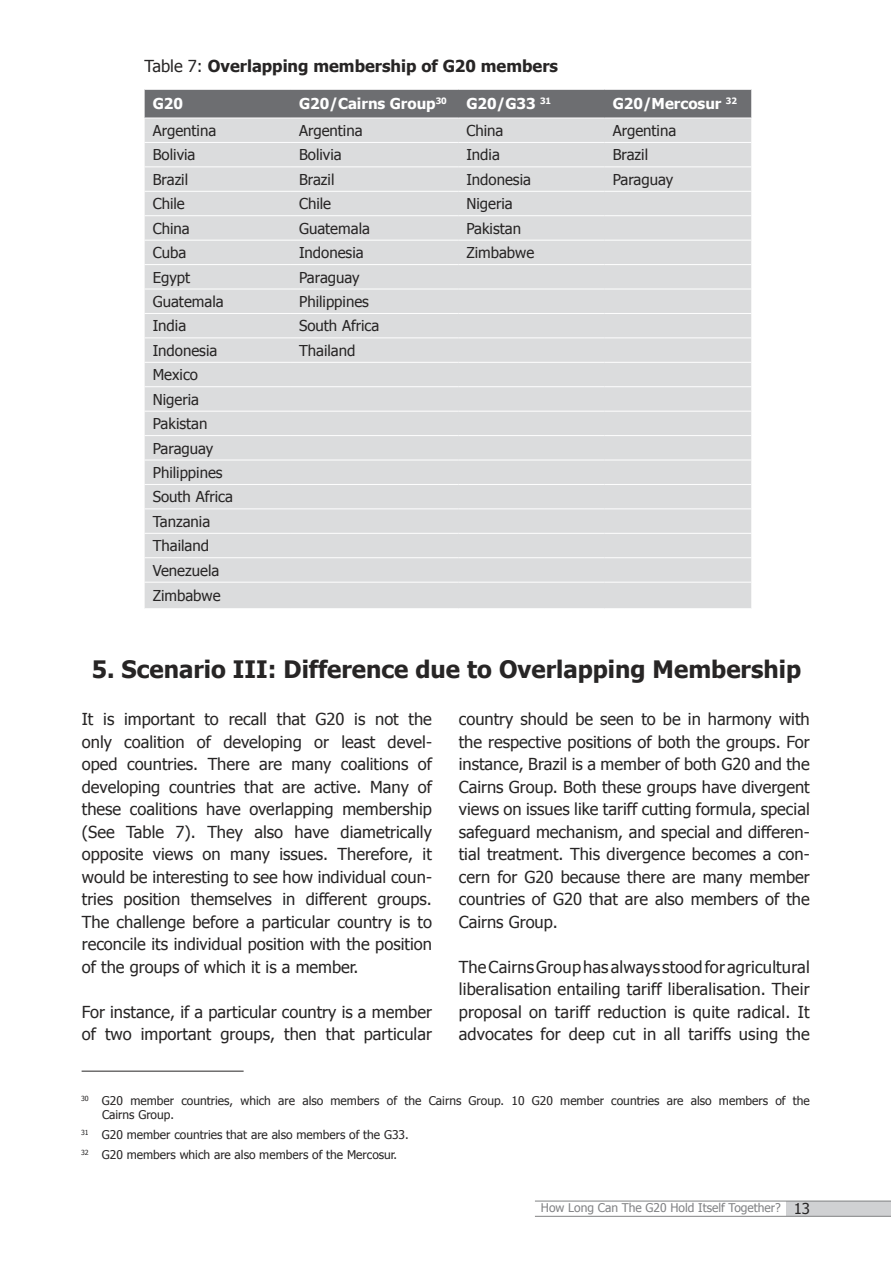
<style>
.page{position:relative;width:891px;height:1269px;background:#fff}
.page>*{position:absolute;margin:0;border:0;box-sizing:border-box;transform-origin:0 0}
.t1{font:700 24px "Tahoma";color:#272525}
.t2{font:16.5px/22.5px "Tahoma";color:#272525;text-align:justify}
.t3{font:700 16.5px "Tahoma";color:#272525}
.t4{font:15px/24.6px "Tahoma";color:#272525}
.t5{font:700 15px "Tahoma";color:#fff}
.t6{font:12px/14.4px "Tahoma";color:#272525}
.t7{font:12px "Tahoma";color:#808183}
.s1{font-weight:400}
.s2{font-size:15px;color:#272525}
</style>
<div class="page">
<div style="left:786px;top:1201px;width:105px;height:15px;background:#d0d1d3"></div>
<hr style="left:535px;top:1216px;width:356px;height:1px;background:#808183">
<hr style="left:535px;top:1201px;width:356px;height:1px;background:#808183">
<div style="left:145px;top:90px;width:606px;height:28px;background:#6d6e71"></div>
<div style="left:145px;top:119px;width:606px;height:489px;background:#dbdcdd"></div>
<hr style="left:145px;top:142px;width:146px;height:1px;background:#fff">
<hr style="left:291px;top:142px;width:167px;height:1px;background:#fff">
<hr style="left:458px;top:142px;width:147px;height:1px;background:#fff">
<hr style="left:605px;top:142px;width:146px;height:1px;background:#fff">
<hr style="left:145px;top:166px;width:146px;height:1px;background:#fff">
<hr style="left:291px;top:166px;width:167px;height:1px;background:#fff">
<hr style="left:458px;top:166px;width:147px;height:1px;background:#fff">
<hr style="left:605px;top:166px;width:146px;height:1px;background:#fff">
<hr style="left:145px;top:191px;width:146px;height:1px;background:#fff">
<hr style="left:291px;top:191px;width:167px;height:1px;background:#fff">
<hr style="left:458px;top:191px;width:147px;height:1px;background:#fff">
<hr style="left:605px;top:191px;width:146px;height:1px;background:#fff">
<hr style="left:145px;top:215px;width:146px;height:1px;background:#fff">
<hr style="left:291px;top:215px;width:167px;height:1px;background:#fff">
<hr style="left:458px;top:215px;width:147px;height:1px;background:#fff">
<hr style="left:605px;top:215px;width:146px;height:1px;background:#fff">
<hr style="left:145px;top:240px;width:146px;height:1px;background:#fff">
<hr style="left:291px;top:240px;width:167px;height:1px;background:#fff">
<hr style="left:458px;top:240px;width:147px;height:1px;background:#fff">
<hr style="left:605px;top:240px;width:146px;height:1px;background:#fff">
<hr style="left:145px;top:264px;width:146px;height:1px;background:#fff">
<hr style="left:291px;top:264px;width:167px;height:1px;background:#fff">
<hr style="left:458px;top:264px;width:147px;height:1px;background:#fff">
<hr style="left:605px;top:264px;width:146px;height:1px;background:#fff">
<hr style="left:145px;top:289px;width:146px;height:1px;background:#fff">
<hr style="left:291px;top:289px;width:167px;height:1px;background:#fff">
<hr style="left:458px;top:289px;width:147px;height:1px;background:#fff">
<hr style="left:605px;top:289px;width:146px;height:1px;background:#fff">
<hr style="left:145px;top:313px;width:146px;height:1px;background:#fff">
<hr style="left:291px;top:313px;width:167px;height:1px;background:#fff">
<hr style="left:458px;top:313px;width:147px;height:1px;background:#fff">
<hr style="left:605px;top:313px;width:146px;height:1px;background:#fff">
<hr style="left:145px;top:338px;width:146px;height:1px;background:#fff">
<hr style="left:291px;top:338px;width:167px;height:1px;background:#fff">
<hr style="left:458px;top:338px;width:147px;height:1px;background:#fff">
<hr style="left:605px;top:338px;width:146px;height:1px;background:#fff">
<hr style="left:145px;top:362px;width:146px;height:1px;background:#fff">
<hr style="left:291px;top:362px;width:167px;height:1px;background:#fff">
<hr style="left:458px;top:362px;width:147px;height:1px;background:#fff">
<hr style="left:605px;top:362px;width:146px;height:1px;background:#fff">
<hr style="left:145px;top:386px;width:146px;height:1px;background:#fff">
<hr style="left:291px;top:386px;width:167px;height:1px;background:#fff">
<hr style="left:458px;top:386px;width:147px;height:1px;background:#fff">
<hr style="left:605px;top:386px;width:146px;height:1px;background:#fff">
<hr style="left:145px;top:411px;width:146px;height:1px;background:#fff">
<hr style="left:291px;top:411px;width:167px;height:1px;background:#fff">
<hr style="left:458px;top:411px;width:147px;height:1px;background:#fff">
<hr style="left:605px;top:411px;width:146px;height:1px;background:#fff">
<hr style="left:145px;top:435px;width:146px;height:1px;background:#fff">
<hr style="left:291px;top:435px;width:167px;height:1px;background:#fff">
<hr style="left:458px;top:435px;width:147px;height:1px;background:#fff">
<hr style="left:605px;top:435px;width:146px;height:1px;background:#fff">
<hr style="left:145px;top:460px;width:146px;height:1px;background:#fff">
<hr style="left:291px;top:460px;width:167px;height:1px;background:#fff">
<hr style="left:458px;top:460px;width:147px;height:1px;background:#fff">
<hr style="left:605px;top:460px;width:146px;height:1px;background:#fff">
<hr style="left:145px;top:484px;width:146px;height:1px;background:#fff">
<hr style="left:291px;top:484px;width:167px;height:1px;background:#fff">
<hr style="left:458px;top:484px;width:147px;height:1px;background:#fff">
<hr style="left:605px;top:484px;width:146px;height:1px;background:#fff">
<hr style="left:145px;top:509px;width:146px;height:1px;background:#fff">
<hr style="left:291px;top:509px;width:167px;height:1px;background:#fff">
<hr style="left:458px;top:509px;width:147px;height:1px;background:#fff">
<hr style="left:605px;top:509px;width:146px;height:1px;background:#fff">
<hr style="left:145px;top:533px;width:146px;height:1px;background:#fff">
<hr style="left:291px;top:533px;width:167px;height:1px;background:#fff">
<hr style="left:458px;top:533px;width:147px;height:1px;background:#fff">
<hr style="left:605px;top:533px;width:146px;height:1px;background:#fff">
<hr style="left:145px;top:557px;width:146px;height:1px;background:#fff">
<hr style="left:291px;top:557px;width:167px;height:1px;background:#fff">
<hr style="left:458px;top:557px;width:147px;height:1px;background:#fff">
<hr style="left:605px;top:557px;width:146px;height:1px;background:#fff">
<hr style="left:145px;top:582px;width:146px;height:1px;background:#fff">
<hr style="left:291px;top:582px;width:167px;height:1px;background:#fff">
<hr style="left:458px;top:582px;width:147px;height:1px;background:#fff">
<hr style="left:605px;top:582px;width:146px;height:1px;background:#fff">
<hr style="left:82px;top:1071px;width:162px;height:1px;background:#272525">
<p class="t3" style="left:145px;top:55px;width:415px"><span class="s1">Table 7:</span> Overlapping membership of G20 members</p>
<p class="t5" style="left:153px;top:93px;width:32px">G20</p>
<p class="t5" style="left:299px;top:93px;width:149px">G20/Cairns Group<sup>30</sup></p>
<p class="t5" style="left:466px;top:93px;width:86px">G20/G33 <sup>31</sup></p>
<p class="t5" style="left:613px;top:93px;width:126px">G20/Mercosur <sup>32</sup></p>
<p class="t4" style="left:153px;top:117px;width:65px">Argentina</p>
<p class="t4" style="left:299px;top:117px;width:65px">Argentina</p>
<p class="t4" style="left:466px;top:117px;width:39px">China</p>
<p class="t4" style="left:613px;top:117px;width:65px">Argentina</p>
<p class="t4" style="left:153px;top:142px;width:44px">Bolivia</p>
<p class="t4" style="left:299px;top:142px;width:44px">Bolivia</p>
<p class="t4" style="left:466px;top:142px;width:35px">India</p>
<p class="t4" style="left:613px;top:142px;width:37px">Brazil</p>
<p class="t4" style="left:153px;top:166px;width:37px">Brazil</p>
<p class="t4" style="left:299px;top:166px;width:37px">Brazil</p>
<p class="t4" style="left:466px;top:166px;width:66px">Indonesia</p>
<p class="t4" style="left:613px;top:166px;width:62px">Paraguay</p>
<p class="t4" style="left:153px;top:191px;width:34px">Chile</p>
<p class="t4" style="left:299px;top:191px;width:34px">Chile</p>
<p class="t4" style="left:466px;top:191px;width:48px">Nigeria</p>
<p class="t4" style="left:153px;top:215px;width:39px">China</p>
<p class="t4" style="left:299px;top:215px;width:72px">Guatemala</p>
<p class="t4" style="left:466px;top:215px;width:56px">Pakistan</p>
<p class="t4" style="left:153px;top:240px;width:35px">Cuba</p>
<p class="t4" style="left:299px;top:240px;width:66px">Indonesia</p>
<p class="t4" style="left:466px;top:240px;width:69px">Zimbabwe</p>
<p class="t4" style="left:153px;top:264px;width:39px">Egypt</p>
<p class="t4" style="left:299px;top:264px;width:62px">Paraguay</p>
<p class="t4" style="left:153px;top:288px;width:72px">Guatemala</p>
<p class="t4" style="left:299px;top:288px;width:71px">Philippines</p>
<p class="t4" style="left:153px;top:313px;width:35px">India</p>
<p class="t4" style="left:299px;top:313px;width:82px">South Africa</p>
<p class="t4" style="left:153px;top:337px;width:66px">Indonesia</p>
<p class="t4" style="left:299px;top:337px;width:58px">Thailand</p>
<p class="t4" style="left:153px;top:362px;width:82px">Mexico<br>Nigeria<br>Pakistan<br>Paraguay<br>Philippines<br>South Africa<br>Tanzania<br>Thailand<br>Venezuela<br>Zimbabwe</p>
<h1 class="t1" style="left:92px;top:652px;width:711px">5. Scenario III: Difference due to Overlapping Membership</h1>
<p class="t2" style="left:82px;top:707px;width:352px">It is important to recall that G20 is not the only coalition of developing or least devel&shy;oped countries. There are many coalitions of developing countries that are active. Many of these coalitions have overlapping membership (See Table 7). They also have diametrically opposite views on many issues. Therefore, it would be interesting to see how individual coun&shy;tries position themselves in different groups.<br>The challenge before a particular country is to reconcile its individual position with the position of the groups of which it is a member.</p>
<p class="t2" style="left:82px;top:1000px;width:352px">For instance, if a particular country is a member of two important groups, then that particular</p>
<p class="t2" style="left:459px;top:707px;width:353px">country should be seen to be in harmony with the respective positions of both the groups. For instance, Brazil is a member of both G20 and the Cairns Group. Both these groups have divergent views on issues like tariff cutting formula, special safeguard mechanism, and special and differen&shy;tial treatment. This divergence becomes a con&shy;cern for G20 because there are many member countries of G20 that are also members of the Cairns Group.</p>
<p class="t2" style="left:459px;top:955px;width:352px">The Cairns Group has always stood for agricultural liberalisation entailing tariff liberalisation. Their proposal on tariff reduction is quite radical. It advocates for deep cut in all tariffs using the</p>
<p class="t6" style="left:102px;top:1093px;width:709px;text-indent:-21px"><sup>30</sup> G20 member countries, which are also members of the Cairns Group. 10 G20 member countries are also members of the<br>Cairns Group.</p>
<p class="t6" style="left:81px;top:1124px;width:329px;line-height:19.8px"><sup>31</sup> G20 member countries that are also members of the G33.<br><sup>32</sup> G20 members which are also members of the Mercosur.</p>
<p class="t7" style="left:541px;top:1200px;width:271px">How Long Can The G20 Hold Itself Together? <span class="s2">13</span></p>
</div>
